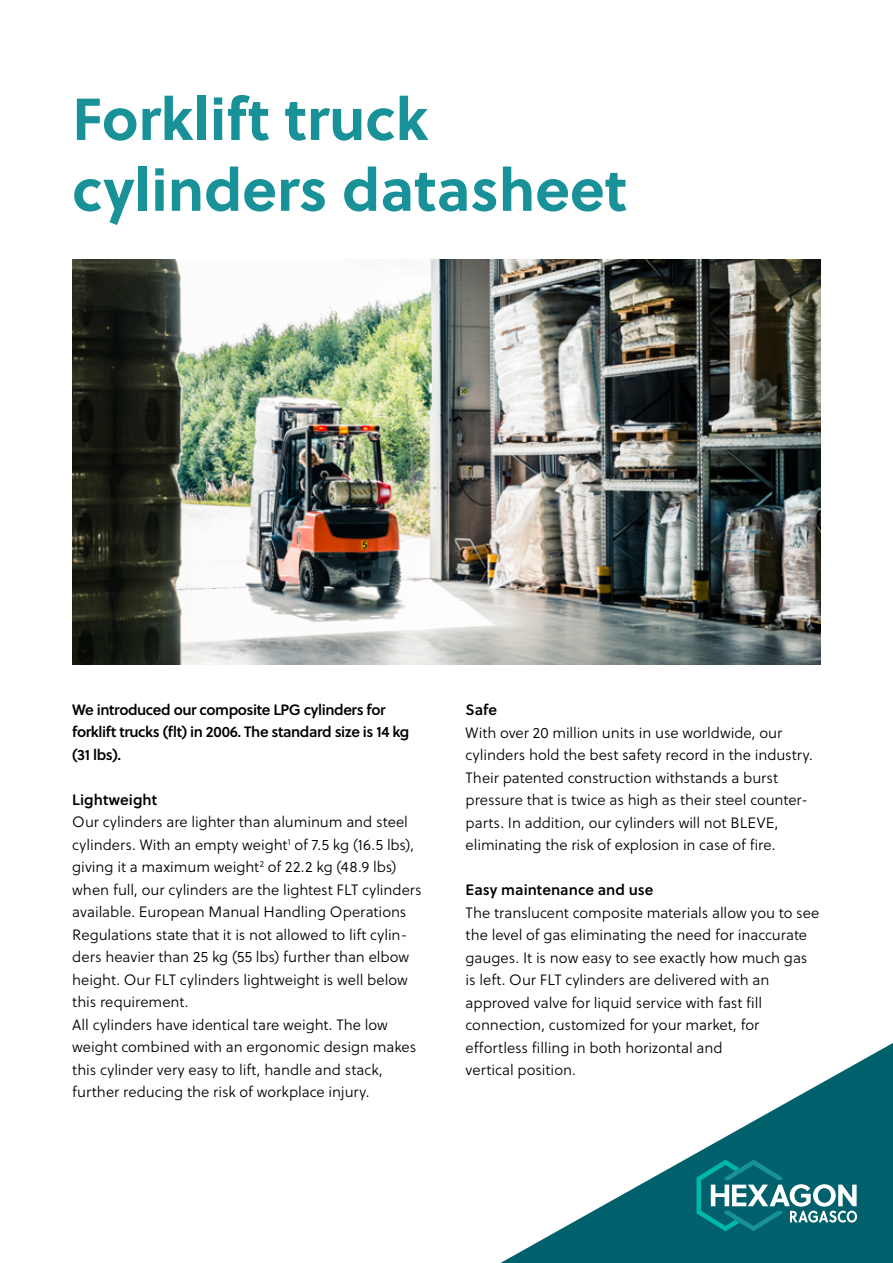
<style>
.page{position:relative;width:893px;height:1263px;background:#fff}
.page>*{position:absolute;margin:0;border:0;box-sizing:border-box;transform-origin:0 0}
.t1{font:700 59.1px/70.8px "Soleil";color:#189298}
.t2{font:15px/22.5px "Soleil Lt";color:#000}
.t3{font:15px/22.5px "Soleil Sb";letter-spacing:-.03em;color:#000}
.t4{font:15px "Soleil Sb";color:#000}
.t5{font:15px "Soleil Sb";letter-spacing:.005em;color:#000}
</style>
<div class="page">
<img style="left:72px;top:259px;width:749px;height:406px">
<svg style="left:500px;top:1043px;width:393px;height:220px"></svg>
<svg style="left:696px;top:1159px;width:161px;height:72px;background:#2c828b"></svg>
<h1 class="t1" style="left:72px;top:81px;width:556px">Forklift truck cylinders datasheet</h1>
<p class="t3" style="left:72px;top:698px;width:339px">We introduced our composite LPG cylinders for forklift trucks (flt) in 2006. The standard size is 14 kg (31 lbs).</p>
<p class="t5" style="left:72px;top:788px;width:86px">Lightweight</p>
<p class="t2" style="left:72px;top:811px;width:351px">Our cylinders are lighter than aluminum and steel cylinders. With an empty weight<sup>1</sup> of 7.5 kg (16.5 lbs), giving it a maximum weight<sup>2</sup> of 22.2 kg (48.9 lbs) when full, our cylinders are the lightest FLT cylinders available. European Manual Handling Operations Regulations state that it is not allowed to lift cylin&shy;ders heavier than 25 kg (55 lbs) further than elbow height. Our FLT cylinders lightweight is well below this requirement.<br>All cylinders have identical tare weight. The low weight combined with an ergonomic design makes this cylinder very easy to lift, handle and stack, further reducing the risk of workplace injury.</p>
<p class="t3" style="left:466px;top:698px;width:33px">Safe</p>
<p class="t2" style="left:466px;top:721px;width:349px">With over 20 million units in use worldwide, our cylinders hold the best safety record in the industry.<br>Their patented construction withstands a burst pressure that is twice as high as their steel counter&shy;parts. In addition, our cylinders will not BLEVE, eliminating the risk of explosion in case of fire.</p>
<p class="t4" style="left:466px;top:878px;width:189px">Easy maintenance and use</p>
<p class="t2" style="left:466px;top:901px;width:355px">The translucent composite materials allow you to see the level of gas eliminating the need for inaccurate gauges. It is now easy to see exactly how much gas is left. Our FLT cylinders are delivered with an approved valve for liquid service with fast fill connection, customized for your market, for effortless filling in both horizontal and<br>vertical position.</p>
</div>
